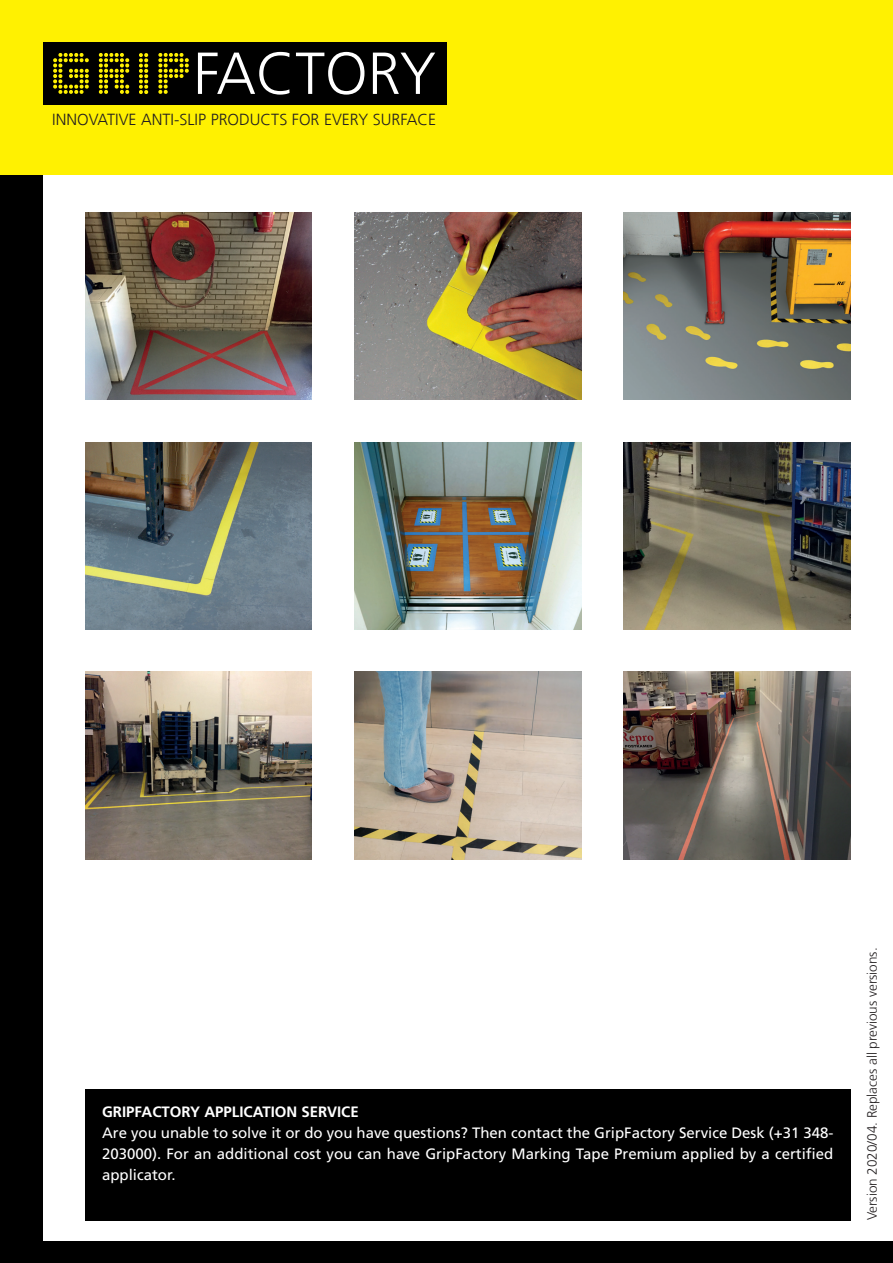
<style>
.page{position:relative;width:893px;height:1263px;background:#fff}
.page>*{position:absolute;margin:0;border:0;box-sizing:border-box;transform-origin:0 0}
.t1{font:300 59.25px "Frutiger LT Com";color:#fff}
.t2{font:300 16.05px "Frutiger LT Com";color:#231f20}
.t3{font:15px/21px "Frutiger LT Com";color:#fff;text-align:justify}
.t4{font:700 15px "Frutiger LT Com";color:#fff}
.t5{font:300 13.5px "Frutiger LT Com";color:#231f20}
.s1{font-family:"CF Dots";font-weight:400;font-size:51.6px;color:#fff101}
</style>
<div class="page">
<div style="left:0;top:175px;width:43px;height:1088px;background:#000"></div>
<div style="left:0;top:0;width:893px;height:175px;background:#fff101"></div>
<div style="left:43px;top:43px;width:403px;height:63px;background:#000"></div>
<div style="left:43px;top:1242px;width:850px;height:21px;background:#000"></div>
<div style="left:85px;top:1089px;width:765px;height:131px;background:#000"></div>
<img style="left:354px;top:213px;width:227px;height:187px">
<img style="left:85px;top:213px;width:227px;height:187px">
<img style="left:624px;top:213px;width:226px;height:187px">
<img style="left:85px;top:442px;width:227px;height:187px">
<img style="left:354px;top:442px;width:227px;height:187px">
<img style="left:624px;top:442px;width:226px;height:187px">
<img style="left:85px;top:672px;width:227px;height:187px">
<img style="left:354px;top:672px;width:227px;height:187px">
<img style="left:624px;top:672px;width:226px;height:187px">
<h1 class="t1" style="left:48px;top:39px;width:390px"><span class="s1">GRiP</span>FACTORY</h1>
<p class="t2" style="left:52px;top:110px;width:385px">INNOVATIVE ANTI-SLIP PRODUCTS FOR EVERY SURFACE</p>
<p class="t4" style="left:102px;top:1103px;width:258px">GRIPFACTORY APPLICATION SERVICE</p>
<p class="t3" style="left:102px;top:1122px;width:733px">Are you unable to solve it or do you have questions? Then contact the GripFactory Service Desk (+31 348- 203000). For an additional cost you can have GripFactory Marking Tape Premium applied by a certified applicator.</p>
<p class="t5" style="left:864px;top:1220px;width:274px;rotate:-90deg">Version 2020/04. Replaces all previous versions.</p>
</div>
